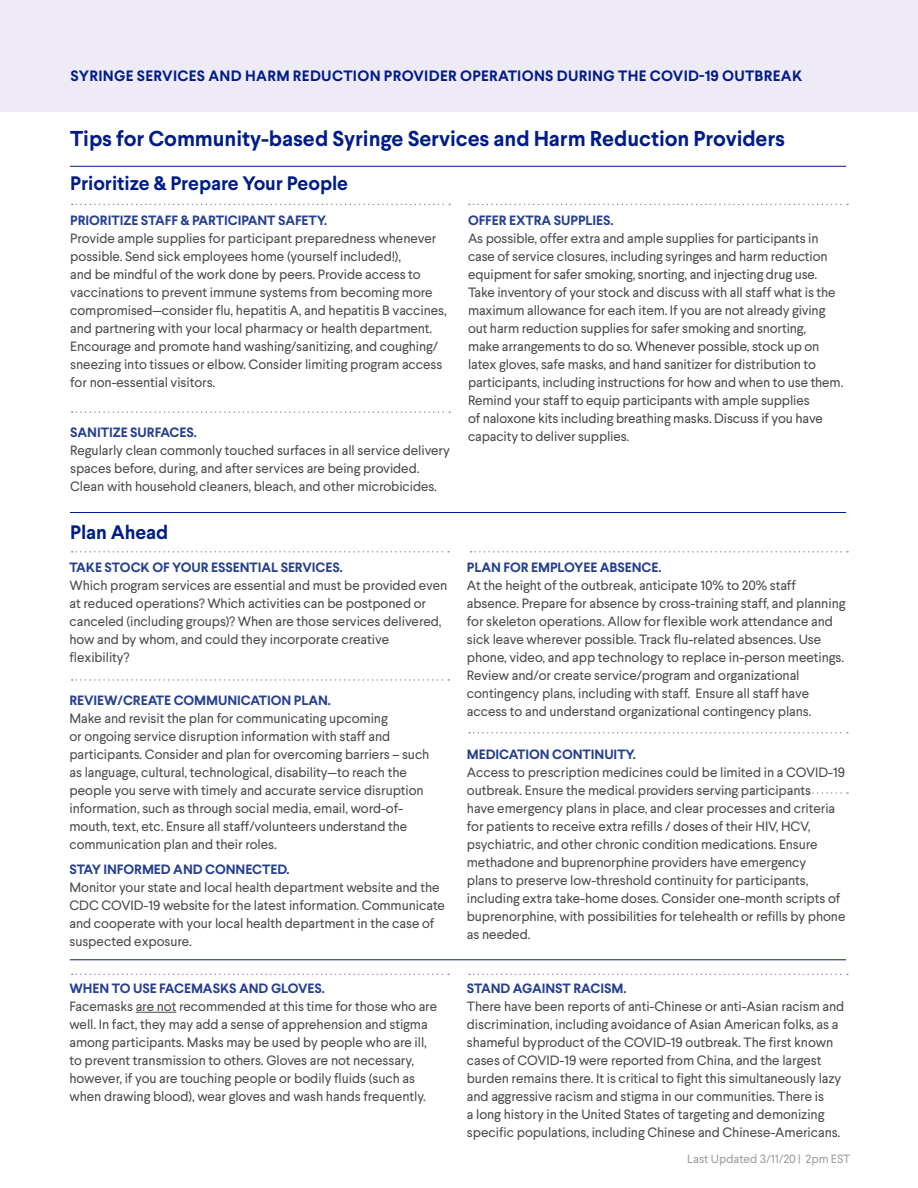
<style>
.page{position:relative;width:918px;height:1188px;background:#fff}
.page>*{position:absolute;margin:0;border:0;box-sizing:border-box;transform-origin:0 0}
.t1{font:700 21.45px "Larsseit";letter-spacing:-.005em;color:#001c88}
.t2{font:700 19.5px "Larsseit";letter-spacing:-.005em;color:#001c88}
.t3{font:700 15px "Larsseit";letter-spacing:.02em;color:#001c88}
.Paragraph_Style_1{font:13.5px/18px "Larsseit";letter-spacing:-.005em;color:#4b4c4d}
.t4{font:12px "Larsseit";letter-spacing:-.005em;color:#9d9fa2}
.s1{font-weight:700;color:#253f8e}
</style>
<div class="page">
<hr style="left:136px;top:1012px;width:40px;height:1px;background:#4b4c4d">
<svg style="left:72px;top:204px;width:378px;height:1px"></svg>
<svg style="left:72px;top:551px;width:377px;height:2px"></svg>
<svg style="left:72px;top:679px;width:377px;height:2px"></svg>
<svg style="left:72px;top:974px;width:377px;height:1px"></svg>
<svg style="left:72px;top:411px;width:378px;height:2px"></svg>
<svg style="left:469px;top:732px;width:379px;height:1px"></svg>
<svg style="left:469px;top:974px;width:379px;height:1px"></svg>
<svg style="left:469px;top:204px;width:379px;height:1px"></svg>
<svg style="left:471px;top:551px;width:377px;height:2px"></svg>
<svg style="left:603px;top:792px;width:245px;height:2px"></svg>
<hr style="left:70px;top:512px;width:776px;height:1px;background:#001c88">
<hr style="left:70px;top:960px;width:776px;height:1px;background:#001c88">
<hr style="left:70px;top:166px;width:776px;height:1px;background:#001c88">
<div style="left:0;top:0;width:918px;height:112px;background:#eeeaf6"></div>
<p class="t3" style="left:70px;top:67px;width:733px">SYRINGE SERVICES AND HARM REDUCTION PROVIDER OPERATIONS DURING THE COVID-19 OUTBREAK</p>
<p class="t1" style="left:70px;top:124px;width:717px">Tips for Community-based Syringe Services and Harm Reduction Providers</p>
<p class="t2" style="left:70px;top:171px;width:279px">Prioritize &amp; Prepare Your People</p>
<p class="Paragraph_Style_1" style="left:70px;top:211px;width:378px"><span class="s1">PRIORITIZE STAFF &amp; PARTICIPANT SAFETY.<br></span>Provide ample supplies for participant preparedness whenever possible. Send sick employees home (yourself included!),<br>and be mindful of the work done by peers. Provide access to vaccinations to prevent immune systems from becoming more compromised—consider flu, hepatitis A, and hepatitis B vaccines, and partnering with your local pharmacy or health department.<br>Encourage and promote hand washing/sanitizing, and coughing/ sneezing into tissues or elbow. Consider limiting program access for non-essential visitors.</p>
<p class="Paragraph_Style_1" style="left:70px;top:423px;width:381px"><span class="s1">SANITIZE SURFACES.<br></span>Regularly clean commonly touched surfaces in all service delivery spaces before, during, and after services are being provided.<br>Clean with household cleaners, bleach, and other microbicides.</p>
<p class="t2" style="left:70px;top:520px;width:99px">Plan Ahead</p>
<p class="Paragraph_Style_1" style="left:69px;top:559px;width:379px"><span class="s1">TAKE STOCK OF YOUR ESSENTIAL SERVICES.<br></span>Which program services are essential and must be provided even at reduced operations? Which activities can be postponed or canceled (including groups)? When are those services delivered, how and by whom, and could they incorporate creative flexibility?</p>
<p class="Paragraph_Style_1" style="left:69px;top:691px;width:362px"><span class="s1">REVIEW/CREATE COMMUNICATION PLAN.<br></span>Make and revisit the plan for communicating upcoming<br>or ongoing service disruption information with staff and participants. Consider and plan for overcoming barriers – such as language, cultural, technological, disability—to reach the people you serve with timely and accurate service disruption information, such as through social media, email, word-of&shy;mouth, text, etc. Ensure all staff/volunteers understand the communication plan and their roles.</p>
<p class="Paragraph_Style_1" style="left:69px;top:860px;width:377px"><span class="s1">STAY INFORMED AND CONNECTED.<br></span>Monitor your state and local health department website and the CDC COVID-19 website for the latest information. Communicate and cooperate with your local health department in the case of suspected exposure.</p>
<p class="Paragraph_Style_1" style="left:468px;top:211px;width:377px"><span class="s1">OFFER EXTRA SUPPLIES.<br></span>As possible, offer extra and ample supplies for participants in case of service closures, including syringes and harm reduction equipment for safer smoking, snorting, and injecting drug use.<br>Take inventory of your stock and discuss with all staff what is the maximum allowance for each item. If you are not already giving out harm reduction supplies for safer smoking and snorting,<br>make arrangements to do so. Whenever possible, stock up on latex gloves, safe masks, and hand sanitizer for distribution to participants, including instructions for how and when to use them.<br>Remind your staff to equip participants with ample supplies<br>of naloxone kits including breathing masks. Discuss if you have capacity to deliver supplies.</p>
<p class="Paragraph_Style_1" style="left:467px;top:559px;width:380px"><span class="s1">PLAN FOR EMPLOYEE ABSENCE.<br></span>At the height of the outbreak, anticipate 10% to 20% staff absence. Prepare for absence by cross-training staff, and planning for skeleton operations. Allow for flexible work attendance and sick leave wherever possible. Track flu-related absences. Use phone, video, and app technology to replace in-person meetings.<br>Review and/or create service/program and organizational contingency plans, including with staff. Ensure all staff have access to and understand organizational contingency plans.</p>
<p class="Paragraph_Style_1" style="left:467px;top:745px;width:380px"><span class="s1">MEDICATION CONTINUITY.<br></span>Access to prescription medicines could be limited in a COVID-19 outbreak. Ensure the medical providers serving participants<br>have emergency plans in place, and clear processes and criteria for patients to receive extra refills / doses of their HIV, HCV, psychiatric, and other chronic condition medications. Ensure methadone and buprenorphine providers have emergency<br>plans to preserve low-threshold continuity for participants, including extra take-home doses. Consider one-month scripts of buprenorphine, with possibilities for telehealth or refills by phone as needed.</p>
<p class="Paragraph_Style_1" style="left:69px;top:979px;width:369px"><span class="s1">WHEN TO USE FACEMASKS AND GLOVES.<br></span>Facemasks are not recommended at this time for those who are well. In fact, they may add a sense of apprehension and stigma among participants. Masks may be used by people who are ill, to prevent transmission to others. Gloves are not necessary, however, if you are touching people or bodily fluids (such as when drawing blood), wear gloves and wash hands frequently.</p>
<p class="Paragraph_Style_1" style="left:467px;top:979px;width:379px"><span class="s1">STAND AGAINST RACISM.<br></span>There have been reports of anti-Chinese or anti-Asian racism and discrimination, including avoidance of Asian American folks, as a shameful byproduct of the COVID-19 outbreak. The first known cases of COVID-19 were reported from China, and the largest burden remains there. It is critical to fight this simultaneously lazy and aggressive racism and stigma in our communities. There is<br>a long history in the United States of targeting and demonizing specific populations, including Chinese and Chinese-Americans.</p>
<p class="t4" style="left:687px;top:1151px;width:165px">Last Updated 3/11/20 | 2pm EST</p>
</div>
